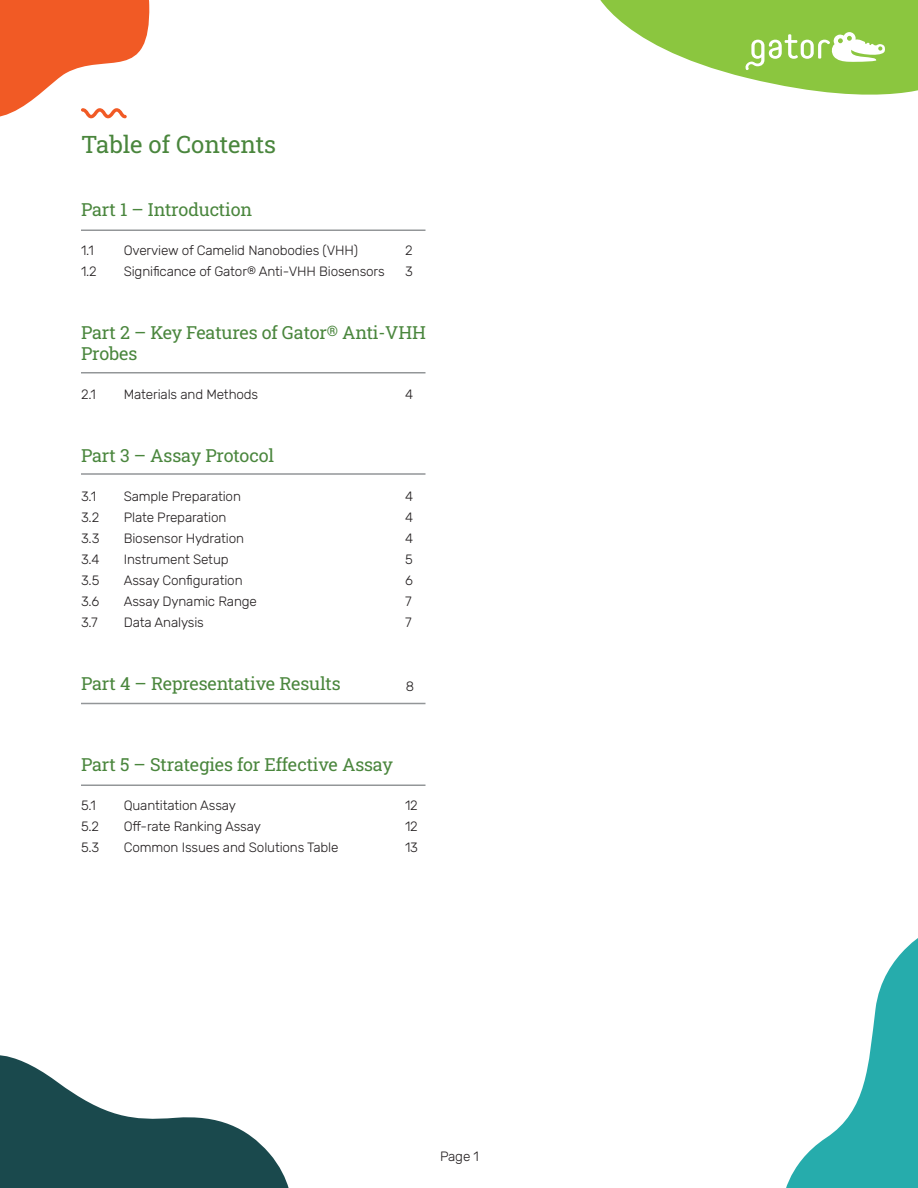
<style>
.page{position:relative;width:918px;height:1188px;background:#fff}
.page>*{position:absolute;margin:0;border:0;box-sizing:border-box;transform-origin:0 0}
.t1{font:24px "Roboto Slab";letter-spacing:-.005em;color:#4a863d}
.t2{font:18px/21px "Roboto Slab";letter-spacing:-.01em;color:#4a863d}
.t3{font:300 13.5px "Rubik";letter-spacing:-.01em;color:#231f20}
</style>
<div class="page">
<svg style="left:600px;top:0;width:318px;height:95px"></svg>
<svg style="left:0;top:1055px;width:289px;height:133px"></svg>
<svg style="left:786px;top:938px;width:132px;height:250px"></svg>
<svg style="left:0;top:0;width:150px;height:119px"></svg>
<hr style="left:81px;top:230px;width:345px;height:1px;background:#939698">
<hr style="left:81px;top:372px;width:345px;height:2px;background:#939698">
<hr style="left:81px;top:473px;width:345px;height:2px;background:#939698">
<hr style="left:81px;top:703px;width:345px;height:1px;background:#939698">
<hr style="left:81px;top:784px;width:345px;height:2px;background:#939698">
<h1 class="t1" style="left:81px;top:128px;width:197px">Table of Contents</h1>
<h2 class="t2" style="left:81px;top:199px;width:173px">Part 1 – Introduction</h2>
<p class="t3" style="left:81px;top:243px;width:14px">1.1</p>
<p class="t3" style="left:124px;top:243px;width:236px">Overview of Camelid Nanobodies (VHH)</p>
<p class="t3" style="left:405px;top:243px;width:9px">2</p>
<p class="t3" style="left:81px;top:264px;width:17px">1.2</p>
<p class="t3" style="left:124px;top:264px;width:263px">Significance of Gator<sup>®</sup> Anti-VHH Biosensors</p>
<p class="t3" style="left:405px;top:264px;width:9px">3</p>
<h2 class="t2" style="left:81px;top:322px;width:346px">Part 2 – Key Features of Gator<sup>®</sup> Anti-VHH<br>Probes</h2>
<p class="t3" style="left:81px;top:387px;width:16px">2.1</p>
<p class="t3" style="left:124px;top:387px;width:136px">Materials and Methods</p>
<p class="t3" style="left:405px;top:387px;width:10px">4</p>
<h2 class="t2" style="left:81px;top:445px;width:195px">Part 3 – Assay Protocol</h2>
<p class="t3" style="left:81px;top:489px;width:17px">3.1</p>
<p class="t3" style="left:124px;top:489px;width:119px">Sample Preparation</p>
<p class="t3" style="left:405px;top:489px;width:10px">4</p>
<p class="t3" style="left:81px;top:510px;width:20px">3.2</p>
<p class="t3" style="left:124px;top:510px;width:104px">Plate Preparation</p>
<p class="t3" style="left:405px;top:510px;width:10px">4</p>
<p class="t3" style="left:81px;top:531px;width:20px">3.3</p>
<p class="t3" style="left:124px;top:531px;width:122px">Biosensor Hydration</p>
<p class="t3" style="left:405px;top:531px;width:10px">4</p>
<p class="t3" style="left:81px;top:552px;width:20px">3.4</p>
<p class="t3" style="left:124px;top:552px;width:106px">Instrument Setup</p>
<p class="t3" style="left:405px;top:552px;width:9px">5</p>
<p class="t3" style="left:81px;top:573px;width:20px">3.5</p>
<p class="t3" style="left:124px;top:573px;width:120px">Assay Configuration</p>
<p class="t3" style="left:405px;top:573px;width:9px">6</p>
<p class="t3" style="left:81px;top:594px;width:20px">3.6</p>
<p class="t3" style="left:124px;top:594px;width:135px">Assay Dynamic Range</p>
<p class="t3" style="left:405px;top:594px;width:8px">7</p>
<p class="t3" style="left:81px;top:615px;width:18px">3.7</p>
<p class="t3" style="left:124px;top:615px;width:82px">Data Analysis</p>
<p class="t3" style="left:405px;top:615px;width:8px">7</p>
<h2 class="t2" style="left:81px;top:673px;width:261px">Part 4 – Representative Results</h2>
<p class="t3" style="left:406px;top:679px;width:10px">8</p>
<h2 class="t2" style="left:81px;top:754px;width:314px">Part 5 – Strategies for Effective Assay</h2>
<p class="t3" style="left:81px;top:798px;width:16px">5.1</p>
<p class="t3" style="left:124px;top:798px;width:114px">Quantitation Assay</p>
<p class="t3" style="left:405px;top:798px;width:14px">12</p>
<p class="t3" style="left:81px;top:819px;width:20px">5.2</p>
<p class="t3" style="left:124px;top:819px;width:139px">Off-rate Ranking Assay</p>
<p class="t3" style="left:405px;top:819px;width:14px">12</p>
<p class="t3" style="left:81px;top:840px;width:20px">5.3</p>
<p class="t3" style="left:124px;top:840px;width:216px">Common Issues and Solutions Table</p>
<p class="t3" style="left:405px;top:840px;width:15px">13</p>
<p class="t3" style="left:440px;top:1149px;width:40px">Page 1</p>
</div>
